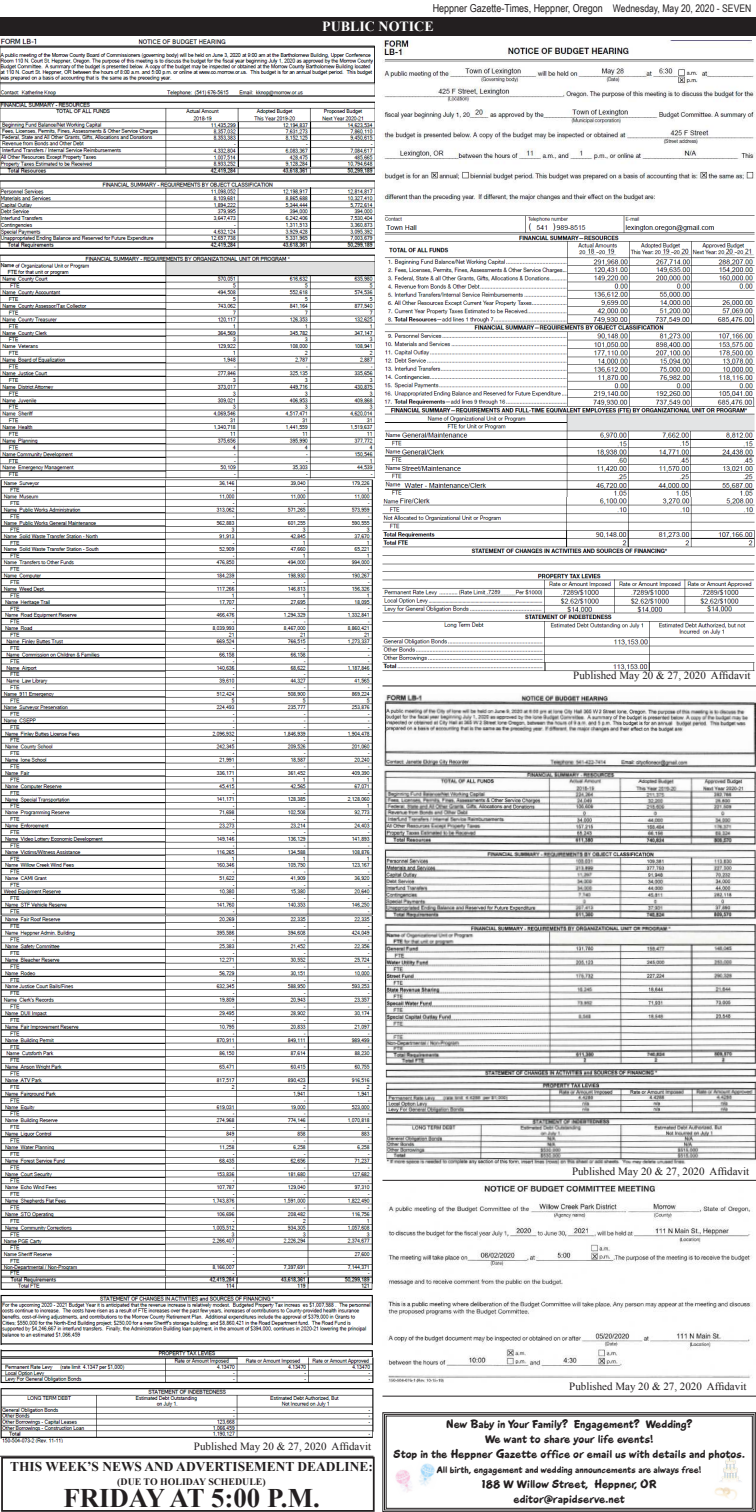
<style>
.page{position:relative;width:756px;height:1512px;background:#fff}
.page>*{position:absolute;margin:0;border:0;box-sizing:border-box;transform-origin:0 0}
.t1{font:700 26.9px "Times New Roman";color:#231f20}
.t2{font:700 14px "Times New Roman";color:#fff}
.t3{font:700 13.4px "Times New Roman";color:#231f20}
.t4{font:12px/15px "CAC Moose";color:#231f20;text-align:center}
.t5{font:11px "Times New Roman";color:#231f20}
.t6{font:11px "Arial Narrow";color:#231f20}
.t7{font:10px "CAC Moose";color:#231f20}
.t8{font:700 9.8px "Times New Roman";color:#231f20}
.s1{font-size:10.5px}
</style>
<div class="page">
<img style="left:382px;top:40px;width:373px;height:525px">
<img style="left:382px;top:571px;width:373px;height:100px">
<hr style="left:383px;top:685px;width:373px;height:1px;background:#231f20">
<img style="left:384px;top:694px;width:372px;height:472px">
<hr style="left:383px;top:1180px;width:373px;height:1px;background:#231f20">
<img style="left:387px;top:1184px;width:366px;height:198px">
<hr style="left:383px;top:1396px;width:373px;height:1px;background:#231f20">
<div style="left:0;top:17px;width:756px;height:18px;background:#231f20"></div>
<img style="left:0;top:38px;width:375px;height:878px">
<img style="left:0;top:916px;width:373px;height:526px">
<hr style="left:0;top:1456px;width:374px;height:1px;background:#231f20">
<svg style="left:382px;top:1412px;width:374px;height:100px"></svg>
<div style="left:384px;top:1414px;width:370px;height:96px;border:1px solid #231f20"></div>
<div style="left:386px;top:1416px;width:367px;height:93px;border:1px solid #231f20"></div>
<div style="left:1px;top:1457px;width:374px;height:55px;border:2px solid #231f20"></div>
<p class="t6" style="left:433px;top:4px;width:320px">Heppner Gazette-Times, Heppner, Oregon <span class="s1">Wednesday, May 20, 2020 - SEVEN</span></p>
<p class="t2" style="left:322px;top:21px;width:113px">PUBLIC NOTICE</p>
<p class="t5" style="left:573px;top:668px;width:179px">Published May 20 &amp; 27, 2020 Affidavit</p>
<p class="t5" style="left:572px;top:1164px;width:179px">Published May 20 &amp; 27, 2020 Affidavit</p>
<p class="t5" style="left:569px;top:1379px;width:179px">Published May 20 &amp; 27, 2020 Affidavit</p>
<p class="t5" style="left:194px;top:1439px;width:179px">Published May 20 &amp; 27, 2020 Affidavit</p>
<p class="t3" style="left:10px;top:1462px;width:364px">THIS WEEK’S NEWS AND ADVERTISEMENT DEADLINE:</p>
<p class="t8" style="left:117px;top:1479px;width:150px">(DUE TO HOLIDAY SCHEDULE)</p>
<h1 class="t1" style="left:63px;top:1489px;width:258px">FRIDAY AT 5:00 P.M.</h1>
<p class="t4" style="left:393px;top:1416px;width:353px">New Baby in Your Family? Engagement? Wedding?<br>We want to share your life events!<br>Stop in the Heppner Gazette office or email us with details and photos.</p>
<p class="t7" style="left:437px;top:1463px;width:266px">All birth, engagement and wedding announcements are always free!</p>
<p class="t4" style="left:482px;top:1476px;width:176px">188 W Willow Street, Heppner, OR editor@rapidserve.net</p>
</div>
